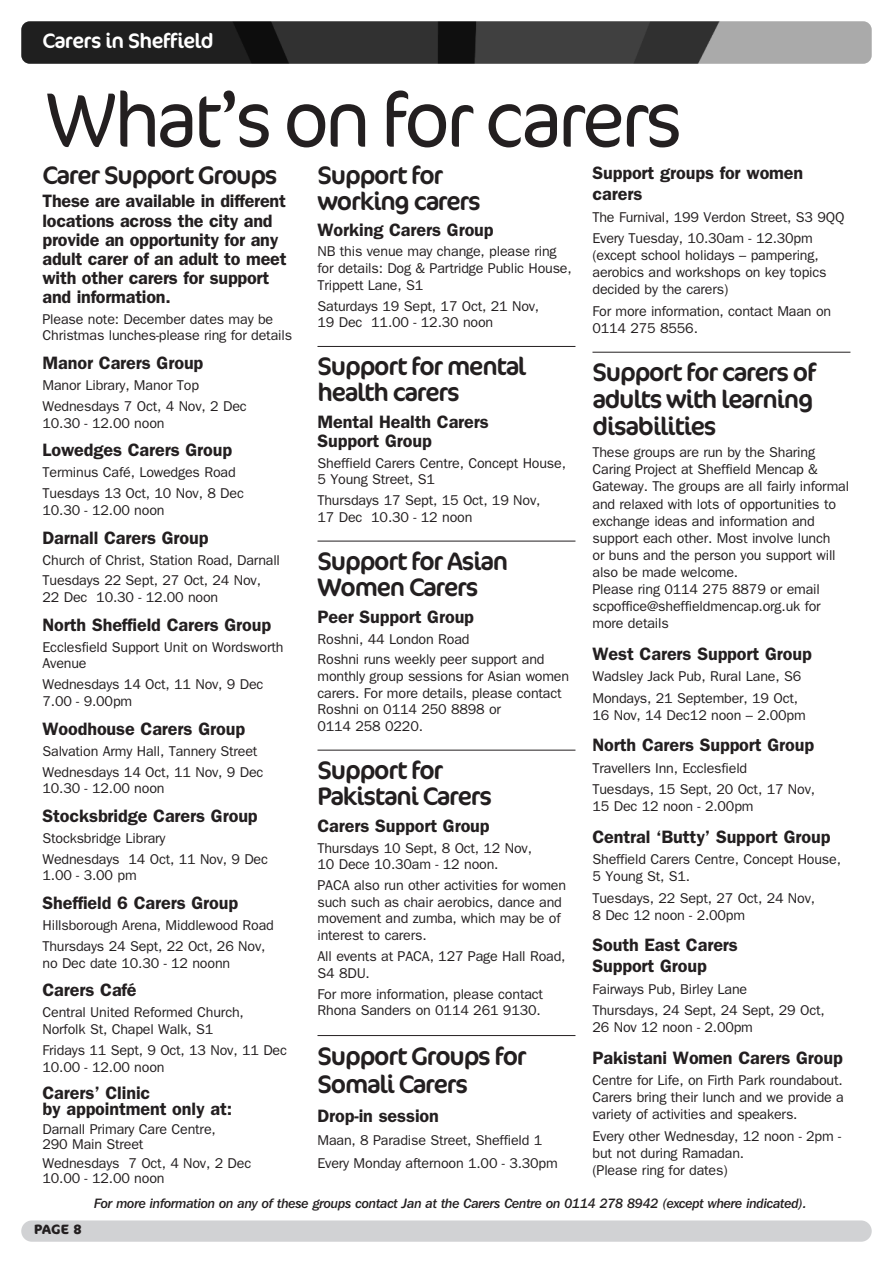
<style>
.page{position:relative;width:893px;height:1263px;background:#fff}
.page>*{position:absolute;margin:0;border:0;box-sizing:border-box;transform-origin:0 0}
.t1{font:300 78px "Cocon";letter-spacing:-.055em;color:#231f20}
.t2{font:25.5px/26.4px "Cocon";letter-spacing:-.045em;color:#231f20}
.t3{font:21px "Cocon";letter-spacing:-.03em;color:#fff}
.t4{font:600 18px/19.2px "Franklin Gothic";letter-spacing:-.005em;color:#231f20}
.t5{font:14.25px/17.1px "Franklin Gothic";letter-spacing:-.01em;color:#231f20}
.t6{font:13.5px "Franklin Gothic IT Cby BT Med Ital";letter-spacing:-.02em;color:#231f20}
.t7{font:700 13.5px "Cocon";color:#231f20}
</style>
<div class="page">
<div style="left:21px;top:1220px;width:851px;height:22px;background:#d1d2d4;border-radius:11px"></div>
<img style="left:21px;top:21px;width:851px;height:43px;border-radius:9px">
<hr style="left:317px;top:346px;width:258px;height:1px;background:#231f20">
<hr style="left:317px;top:541px;width:258px;height:1px;background:#231f20">
<hr style="left:317px;top:750px;width:258px;height:1px;background:#231f20">
<hr style="left:317px;top:1035px;width:258px;height:1px;background:#231f20">
<hr style="left:592px;top:352px;width:258px;height:1px;background:#231f20">
<h3 class="t3" style="left:43px;top:28px;width:173px">Carers in Sheffield</h3>
<h1 class="t1" style="left:44px;top:75px;width:640px">What’s on for carers</h1>
<h2 class="t2" style="left:317px;top:162px;width:165px">Support for working carers</h2>
<p class="t4" style="left:317px;top:221px;width:178px">Working Carers Group</p>
<p class="t5" style="left:317px;top:243px;width:256px;line-height:16.6px">NB this venue may change, please ring for details: Dog &amp; Partridge Public House,<br>Trippett Lane, S1</p>
<p class="t5" style="left:317px;top:298px;width:223px;line-height:16.6px">Saturdays 19 Sept, 17 Oct, 21 Nov,<br>19 Dec 11.00 - 12.30 noon</p>
<h2 class="t2" style="left:317px;top:354px;width:210px">Support for mental health carers</h2>
<p class="t4" style="left:317px;top:413px;width:173px">Mental Health Carers<br>Support Group</p>
<p class="t5" style="left:317px;top:455px;width:250px;line-height:16.6px">Sheffield Carers Centre, Concept House,<br>5 Young Street, S1</p>
<p class="t5" style="left:317px;top:492px;width:224px;line-height:16.6px">Thursdays 17 Sept, 15 Oct, 19 Nov,<br>17 Dec 10.30 - 12 noon</p>
<h2 class="t2" style="left:317px;top:548px;width:192px">Support for Asian<br>Women Carers</h2>
<p class="t4" style="left:317px;top:608px;width:158px">Peer Support Group</p>
<p class="t5" style="left:317px;top:628px;width:229px;line-height:20.9px">Roshni, 44 London Road<br>Roshni runs weekly peer support and</p>
<p class="t5" style="left:317px;top:668px;width:253px;line-height:16.6px">monthly group sessions for Asian women carers. For more details, please contact<br>Roshni on 0114 250 8898 or<br>0114 258 0220.</p>
<h2 class="t2" style="left:317px;top:757px;width:176px">Support for<br>Pakistani Carers</h2>
<p class="t4" style="left:317px;top:817px;width:174px">Carers Support Group</p>
<p class="t5" style="left:317px;top:839px;width:216px;line-height:16.6px">Thursdays 10 Sept, 8 Oct, 12 Nov,<br>10 Dece 10.30am - 12 noon.</p>
<p class="t5" style="left:317px;top:877px;width:250px;line-height:16.6px">PACA also run other activities for women such such as chair aerobics, dance and movement and zumba, which may be of interest to carers.</p>
<p class="t5" style="left:317px;top:948px;width:250px;line-height:16.6px">All events at PACA, 127 Page Hall Road,<br>S4 8DU.</p>
<p class="t5" style="left:317px;top:985px;width:227px;line-height:16.6px">For more information, please contact<br>Rhona Sanders on 0114 261 9130.</p>
<h2 class="t2" style="left:317px;top:1042px;width:211px;line-height:28.5px">Support Groups for<br>Somali Carers</h2>
<p class="t4" style="left:317px;top:1107px;width:123px">Drop-in session</p>
<p class="t5" style="left:317px;top:1129px;width:242px;line-height:23px">Maan, 8 Paradise Street, Sheffield 1<br>Every Monday afternoon 1.00 - 3.30pm</p>
<h2 class="t2" style="left:43px;top:162px;width:236px">Carer Support Groups</h2>
<p class="t4" style="left:43px;top:193px;width:245px">These are available in different locations across the city and provide an opportunity for any adult carer of an adult to meet with other carers for support and information.</p>
<p class="t5" style="left:43px;top:311px;width:251px;line-height:16.4px">Please note: December dates may be<br>Christmas lunches-please ring for details</p>
<p class="t4" style="left:43px;top:354px;width:162px">Manor Carers Group</p>
<p class="t5" style="left:43px;top:375px;width:206px;line-height:20.9px">Manor Library, Manor Top<br>Wednesdays 7 Oct, 4 Nov, 2 Dec</p>
<p class="t5" style="left:43px;top:414px;width:124px">10.30 - 12.00 noon</p>
<p class="t4" style="left:43px;top:442px;width:191px">Lowedges Carers Group</p>
<p class="t5" style="left:43px;top:462px;width:203px;line-height:20.9px">Terminus Café, Lowedges Road<br>Tuesdays 13 Oct, 10 Nov, 8 Dec</p>
<p class="t5" style="left:43px;top:501px;width:124px">10.30 - 12.00 noon</p>
<p class="t4" style="left:43px;top:529px;width:168px">Darnall Carers Group</p>
<p class="t5" style="left:43px;top:549px;width:239px;line-height:20.9px">Church of Christ, Station Road, Darnall<br>Tuesdays 22 Sept, 27 Oct, 24 Nov,</p>
<p class="t5" style="left:43px;top:589px;width:177px">22 Dec 10.30 - 12.00 noon</p>
<p class="t4" style="left:43px;top:616px;width:230px">North Sheffield Carers Group</p>
<p class="t5" style="left:43px;top:639px;width:242px;line-height:16.6px">Ecclesfield Support Unit on Wordsworth<br>Avenue</p>
<p class="t5" style="left:43px;top:676px;width:222px;line-height:16.6px">Wednesdays 14 Oct, 11 Nov, 9 Dec<br>7.00 - 9.00pm</p>
<p class="t4" style="left:43px;top:720px;width:204px">Woodhouse Carers Group</p>
<p class="t5" style="left:43px;top:740px;width:222px;line-height:20.9px">Salvation Army Hall, Tannery Street<br>Wednesdays 14 Oct, 11 Nov, 9 Dec</p>
<p class="t5" style="left:43px;top:780px;width:124px">10.30 - 12.00 noon</p>
<p class="t4" style="left:43px;top:807px;width:217px">Stocksbridge Carers Group</p>
<p class="t5" style="left:43px;top:828px;width:227px;line-height:20.9px">Stocksbridge Library<br>Wednesdays 14 Oct, 11 Nov, 9 Dec</p>
<p class="t5" style="left:43px;top:867px;width:96px">1.00 - 3.00 pm</p>
<p class="t4" style="left:43px;top:894px;width:197px">Sheffield 6 Carers Group</p>
<p class="t5" style="left:43px;top:915px;width:233px;line-height:20.9px">Hillsborough Arena, Middlewood Road<br>Thursdays 24 Sept, 22 Oct, 26 Nov,</p>
<p class="t5" style="left:43px;top:954px;width:189px">no Dec date 10.30 - 12 noonn</p>
<p class="t4" style="left:43px;top:982px;width:96px">Carers Café</p>
<p class="t5" style="left:43px;top:1004px;width:203px;line-height:16.6px">Central United Reformed Church,<br>Norfolk St, Chapel Walk, S1</p>
<p class="t5" style="left:43px;top:1042px;width:246px;line-height:16.6px">Fridays 11 Sept, 9 Oct, 13 Nov, 11 Dec<br>10.00 - 12.00 noon</p>
<p class="t4" style="left:43px;top:1085px;width:191px;line-height:16.4px">Carers’ Clinic<br>by appointment only at:</p>
<p class="t5" style="left:43px;top:1122px;width:175px;line-height:14.9px">Darnall Primary Care Centre,<br>290 Main Street</p>
<p class="t5" style="left:43px;top:1156px;width:210px;line-height:14.9px">Wednesdays 7 Oct, 4 Nov, 2 Dec<br>10.00 - 12.00 noon</p>
<p class="t4" style="left:592px;top:164px;width:212px;line-height:21px">Support groups for women carers</p>
<p class="t5" style="left:592px;top:206px;width:253px;line-height:21.3px">The Furnival, 199 Verdon Street, S3 9QQ<br>Every Tuesday, 10.30am - 12.30pm</p>
<p class="t5" style="left:592px;top:247px;width:236px">(except school holidays – pampering, aerobics and workshops on key topics decided by the carers)</p>
<p class="t5" style="left:592px;top:302px;width:240px">For more information, contact Maan on<br>0114 275 8556.</p>
<h2 class="t2" style="left:592px;top:359px;width:225px;line-height:26.8px;text-align:justify">Support for carers of adults with learning disabilities</h2>
<p class="t5" style="left:592px;top:444px;width:258px">These groups are run by the Sharing Caring Project at Sheffield Mencap &amp; Gateway. The groups are all fairly informal and relaxed with lots of opportunities to exchange ideas and information and support each other. Most involve lunch<br>or buns and the person you support will also be made welcome.<br>Please ring 0114 275 8879 or email scpoffice@sheffieldmencap.org.uk for more details</p>
<p class="t4" style="left:592px;top:645px;width:221px">West Carers Support Group</p>
<p class="t5" style="left:592px;top:666px;width:210px;line-height:21.3px">Wadsley Jack Pub, Rural Lane, S6<br>Mondays, 21 September, 19 Oct,</p>
<p class="t5" style="left:592px;top:706px;width:215px">16 Nov, 14 Dec12 noon – 2.00pm</p>
<p class="t4" style="left:592px;top:737px;width:223px">North Carers Support Group</p>
<p class="t5" style="left:592px;top:757px;width:224px;line-height:21.3px">Travellers Inn, Ecclesfield<br>Tuesdays, 15 Sept, 20 Oct, 17 Nov,</p>
<p class="t5" style="left:592px;top:798px;width:163px">15 Dec 12 noon - 2.00pm</p>
<p class="t4" style="left:592px;top:828px;width:239px">Central ‘Butty’ Support Group</p>
<p class="t5" style="left:592px;top:851px;width:250px">Sheffield Carers Centre, Concept House,<br>5 Young St, S1.</p>
<p class="t5" style="left:592px;top:889px;width:224px">Tuesdays, 22 Sept, 27 Oct, 24 Nov,<br>8 Dec 12 noon - 2.00pm</p>
<p class="t4" style="left:592px;top:936px;width:147px;line-height:21px">South East Carers<br>Support Group</p>
<p class="t5" style="left:592px;top:978px;width:234px;line-height:21.3px">Fairways Pub, Birley Lane<br>Thursdays, 24 Sept, 24 Sept, 29 Oct,</p>
<p class="t5" style="left:592px;top:1019px;width:162px">26 Nov 12 noon - 2.00pm</p>
<p class="t4" style="left:592px;top:1049px;width:252px">Pakistani Women Carers Group</p>
<p class="t5" style="left:592px;top:1072px;width:253px;text-align:justify">Centre for Life, on Firth Park roundabout.<br>Carers bring their lunch and we provide a variety of activities and speakers.</p>
<p class="t5" style="left:592px;top:1127px;width:250px">Every other Wednesday, 12 noon - 2pm - but not during Ramadan.<br>(Please ring for dates)</p>
<p class="t6" style="left:94px;top:1195px;width:714px">For more information on any of these groups contact Jan at the Carers Centre on 0114 278 8942 (except where indicated).</p>
<p class="t7" style="left:34px;top:1221px;width:49px">PAGE 8</p>
</div>
